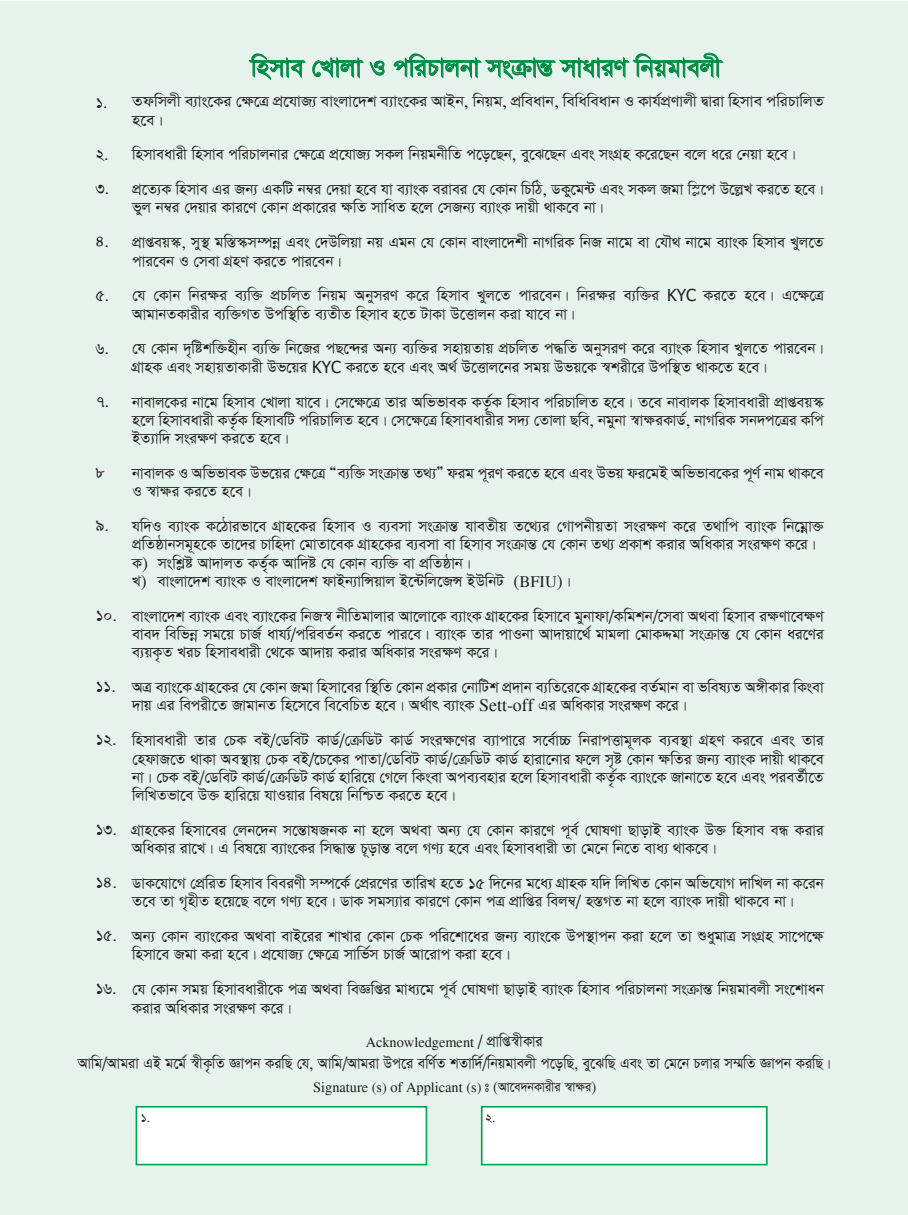
<style>
.page{position:relative;width:908px;height:1215px;background:#fff}
.page>*{position:absolute;margin:0;border:0;box-sizing:border-box;transform-origin:0 0}
.t1{font:29.1px "Sutonny MJ";color:#008b43}
.t2{font:18px/18.3px "Sutonny MJ";color:#231f20}
.t3{font:18px "Sutonny MJ";color:#231f20;scale:.93 1}
.t4{font:18px/18.3px "Sutonny MJ";color:#231f20;scale:1.05 1}
.t5{font:17.25px "Sutonny MJ";color:#231f20}
.t6{font:14.55px "Times";color:#231f20}
.t7{font:13.5px "Sutonny MJ";color:#231f20}
.s1{font-family:"Tahoma";font-size:16.5px}
.s2{font-family:"Times";font-size:16.5px}
.s3{font-family:"Times"}
.s4{font-family:"Sutonny MJ";font-size:18px}
.s5{font-family:"Sutonny MJ";font-size:15.75px}
</style>
<div class="page">
<div style="left:0;top:1px;width:907px;height:1214px;background:#e6f3ec"></div>
<svg style="left:248px;top:53px;width:137px;height:27px"></svg>
<svg style="left:393px;top:52px;width:331px;height:28px"></svg>
<div style="left:135px;top:1106px;width:292px;height:59px;background:#fff;border:2px solid #00a54f"></div>
<div style="left:480px;top:1106px;width:287px;height:59px;background:#fff;border:2px solid #00a54f"></div>
<p class="t5" style="left:96px;top:93px;width:13px">1.</p>
<p class="t2" style="left:96px;top:137px;width:15px;line-height:34.8px">2.<br>3.</p>
<p class="t2" style="left:96px;top:233px;width:15px">4.</p>
<p class="t2" style="left:96px;top:286px;width:15px">5.</p>
<p class="t2" style="left:96px;top:340px;width:15px">6.</p>
<p class="t2" style="left:96px;top:393px;width:15px">7.</p>
<p class="t2" style="left:96px;top:464px;width:11px">8</p>
<p class="t2" style="left:96px;top:517px;width:15px">9.</p>
<p class="t2" style="left:96px;top:607px;width:23px">10.</p>
<p class="t2" style="left:96px;top:678px;width:22px">11.</p>
<p class="t2" style="left:96px;top:731px;width:22px">12.</p>
<p class="t2" style="left:96px;top:821px;width:23px">13.</p>
<p class="t2" style="left:96px;top:874px;width:23px">14.</p>
<p class="t2" style="left:96px;top:927px;width:23px">15.</p>
<p class="t2" style="left:96px;top:980px;width:22px">16.</p>
<h1 class="t1" style="left:251px;top:52px;width:471px">WNMVE †LVJV I CWIPVJBV MSΜVŠÍMVAVIY WBQGVEJX</h1>
<p class="t4" style="left:132px;top:93px;width:660px">ZDWMJX E¨VS‡KI †¶‡Î CÖ‡HVR¨ EVSJV‡`K E¨VS‡KI AVBB, WBQG, CÖWEAVB, WEWAWEAVB I KVH©CÖYVJX ØVIV WNMVE CWIPVWJZ<br>N‡E|</p>
<p class="t2" style="left:132px;top:138px;width:692px;line-height:34.8px">WNMVEAVIX WNMVE CWIPVJBVI †¶‡Î CÖ‡HVR¨ MKJ WBQGBXWZ C‡O‡QB, EY‡S‡QB GES MSMÖN K‡I‡QB E‡J A‡I †BQV N‡E|<br>CÖ‡Z¨K WNMVE GI RB¨ GKWU B¤^I †`QV N‡E HV E¨VSK EIVEI †H †KVB WPWV, WKY‡G›U GES MKJ RGV W¯Ø‡C D‡JØL KI‡Z N‡E|</p>
<p class="t2" style="left:132px;top:191px;width:692px;line-height:34.8px">FYJ B¤^I †`QVI KVI‡Y †KVB CÖKV‡II ¶WZ MVWAZ N‡J †MRB¨ E¨VSK `VQX _VK‡E BV|<br>CÖVßEQ¯‹, MY¯’ GW¯Í¯‹M¤ÚBŒ GES †`DWJQV BQ GGB †H †KVB EVSJV‡`KX BVMWIK WBR BV‡G EV †HŠ_ BV‡G E¨VSK WNMVE LYJ‡Z</p>
<p class="t2" style="left:132px;top:244px;width:692px;line-height:34.8px">CVI‡EB I †MEV MÖNY KI‡Z CVI‡EB|<br>†H †KVB WBI¶I E¨W³ CÖPWJZ WBQG ABYMIY K‡I WNMVE LYJ‡Z CVI‡EB| WBI¶I E¨W³I <span class="s1">KYC</span> KI‡Z N‡E| G‡¶‡Î</p>
<p class="t2" style="left:132px;top:297px;width:692px;line-height:34.8px">AVGVBZKVIXI E¨W³MZ DCW¯’WZ E¨ZXZ WNMVE N‡Z UVKV D‡ËVJB KIV HV‡E BV|<br>†H †KVB `„WÓKW³NXB E¨W³ WB‡RI CQ‡›`I AB¨ E¨W³I MNVQZVQ CÖPWJZ C×WZ ABYMIY K‡I E¨VSK WNMVE LYJ‡Z CVI‡EB|</p>
<p class="t2" style="left:132px;top:350px;width:692px;line-height:34.8px">MÖVNK GES MNVQZVKVIX DF‡QI <span class="s1">KYC</span> KI‡Z N‡E GES A_© D‡ËVJ‡BI MGQ DFQ‡K ¯^KIX‡I DCW¯’Z _VK‡Z N‡E|<br>BVEVJ‡KI BV‡G WNMVE †LVJV HV‡E| †M‡¶‡Î ZVI AWFFVEK KZ…©K WNMVE CWIPVWJZ N‡E| Z‡E BVEVJK WNMVEAVIX CÖVßEQ¯‹</p>
<p class="t2" style="left:132px;top:412px;width:692px">N‡J WNMVEAVIX KZ…©K WNMVEWU CWIPVWJZ N‡E| †M‡¶‡Î WNMVEAVIXI M`¨ †ZVJV QWE, BGYBV ¯^V¶IKVW©, BVMWIK MB`C‡ÎI KWC<br>BZ¨VW` MSI¶Y KI‡Z N‡E|</p>
<p class="t2" style="left:132px;top:465px;width:692px">BVEVJK I AWFFVEK DF‡QI †¶‡Î ÒE¨W³ MSΜVŠÍZ_¨Ó DIG C~IY KI‡Z N‡E GES DFQ DI‡GB AWFFVE‡KI C~Y© BVG _VK‡E<br>I ¯^V¶I KI‡Z N‡E|</p>
<p class="t2" style="left:132px;top:518px;width:692px">HW`I E¨VSK K‡VVIFV‡E MÖVN‡KI WNMVE I E¨EMV MSΜVŠÍHVEZXQ Z‡_¨I †MVCBXQZV MSI¶Y K‡I Z_VWC E¨VSK WB‡GŒV³<br>CÖWZÔVBMG~N‡K ZV‡`I PVWN`V †GVZV‡EK MÖVN‡KI E¨EMV EV WNMVE MSΜVŠÍ†H †KVB Z_¨ CÖKVK KIVI AWAKVI MSI¶Y K‡I| K) MSWKØÓ AV`VJZ KZ©„K AVW`Ó †H †KVB E¨W³ EV CÖWZÔVB|<br>L) EVSJV‡`K E¨VSK I EVSJV‡`K DVBB¨VWÝQVJ B‡›UWJ‡RÝ BDWBU (<span class="s2">BFIU</span>)|</p>
<p class="t2" style="left:132px;top:608px;width:692px;text-align:justify">EVSJV‡`K E¨VSK GES E¨VS‡KI WBR¯^ BXWZGVJVI AV‡JV‡K E¨VSK MÖVN‡KI WNMV‡E GYBVDV/KWGKB/‡MEV A_EV WNMVE I¶YV‡E¶Y EVE` WEWFBŒ MG‡Q PVR© AVH¨©/CWIEZ©B KI‡Z CVI‡E| E¨VSK ZVI CVIBV AV`VQV‡_© GVGJV †GVKÏGV MSΜVŠÍ†H †KVB AI‡YI E¨QK…Z LIP WNMVEAVIX †_‡K AV`VQ KIVI AWAKVI MSI¶Y K‡I|</p>
<p class="t2" style="left:132px;top:679px;width:692px">AÎ E¨VS‡K MÖVN‡KI †H †KVB RGV WNMV‡EI W¯’WZ †KVB CÖKVI †BVWUK CÖ`VB E¨WZ‡I‡K MÖVN‡KI EZ©GVB EV FWEL¨Z A½XKVI WKSEV `VQ GI WECIX‡Z RVGVBZ WN‡M‡E WE‡EWPZ N‡E| A_©VR E¨VSK <span class="s3">Sett-off</span> GI AWAKVI MSIŸY K‡I|</p>
<p class="t2" style="left:132px;top:732px;width:692px;text-align:justify">WNMVEAVIX ZVI †PK EB/†WWEU KVW©/†ΜWWU KVW© MSI¶‡YI E¨VCV‡I M‡E©V”P WBIVCËVG~JK E¨E¯’V MÖNY KI‡E GES ZVI †NDVR‡Z _VKV AE¯’VQ †PK EB/‡P‡KI CVZV/†WWEU KVW©/†ΜWWU KVW© NVIV‡BVI D‡J M„Ó †KVB ¶WZI RB¨ E¨VSK `VQX _VK‡E BV| †PK EB/†WWEU KVW©/†ΜWWU KVW© NVWI‡Q †M‡J WKSEV ACE¨ENVI N‡J WNMVEAVIX KZ…©K E¨VS‡K RVBV‡Z N‡E GES CIEZ©X‡Z WJWLZFV‡E D³ NVWI‡Q HVIQVI WEL‡Q WBWÐZ KI‡Z N‡E|</p>
<p class="t2" style="left:132px;top:822px;width:692px">MÖVN‡KI WNMV‡EI †JB‡`B M‡ŠÍVLRBK BV N‡J A_EV AB¨ †H †KVB KVI‡Y C~E© †NVLYV QVOVB E¨VSK D³ WNMVE EÜ KIVI<br>AWAKVI IV‡L| G WEL‡Q E¨VS‡KI WM×VŠÍP~OVŠÍE‡J MY¨ N‡E GES WNMVEAVIX ZV †G‡B WB‡Z EVA¨ _VK‡E|</p>
<p class="t2" style="left:132px;top:875px;width:692px">WVK‡HV‡M †CÖWIZ WNMVE WEEIYX M¤Ú‡K© †CÖI‡YI ZVWIL N‡Z 15 W`‡BI G‡A¨ MÖVNK HW` WJWLZ †KVB AWF‡HVM `VWLJ BV K‡IB<br>Z‡E ZV M„NXZ N‡Q‡Q E‡J MY¨ N‡E| WVK MGM¨VI KVI‡Y †KVB CÎ CÖVWßI WEJ¤^/ N¯ÍMZ BV N‡J E¨VSK `VQX _VK‡E BV|</p>
<p class="t2" style="left:132px;top:928px;width:692px">AB¨ †KVB E¨VS‡KI A_EV EVB‡II KVLVI †KVB †PK CWI‡KV‡AI RB¨ E¨VS‡K DC¯’VCB KIV N‡J ZV ÏAYGVÎ MSMÖN MV‡C‡¶<br>WNMV‡E RGV KIV N‡E| CÖ‡HVR¨ †¶‡Î MVWF©M PVR© AV‡IVC KIV N‡E|</p>
<p class="t2" style="left:132px;top:981px;width:692px">†H †KVB MGQ WNMVEAVIX‡K CÎ A_EV WEÁWßI GVA¨‡G C~E© †NVLYV QVOVB E¨VSK WNMVE CWIPVJBV MSΜVŠÍWBQGVEJX MS‡KVAB<br>KIVI AWAKVI MSI¶Y K‡I|</p>
<p class="t6" style="left:365px;top:1034px;width:178px">Acknowledgement <span class="s4">/ CÖVWß¯^XKVI</span></p>
<p class="t3" style="left:78px;top:1053px;width:811px">AVWG/AVGIV GB G‡G© ¯^XK…WZ ÁVCB KIWQ †H, AVWG/AVGIV DC‡I EWY©Z KZVW`©/WBQGVEJX C‡OWQ, EY‡SWQ GES ZV †G‡B PJVI M¤§WZ ÁVCB KIWQ|</p>
<p class="t6" style="left:313px;top:1079px;width:285px">Signature (s) of Applicant (s) <span class="s5">T (AV‡E`BKVIXI ¯^V¶I)</span></p>
<p class="t7" style="left:141px;top:1110px;width:11px">1.</p>
<p class="t7" style="left:485px;top:1110px;width:12px">2.</p>
</div>
